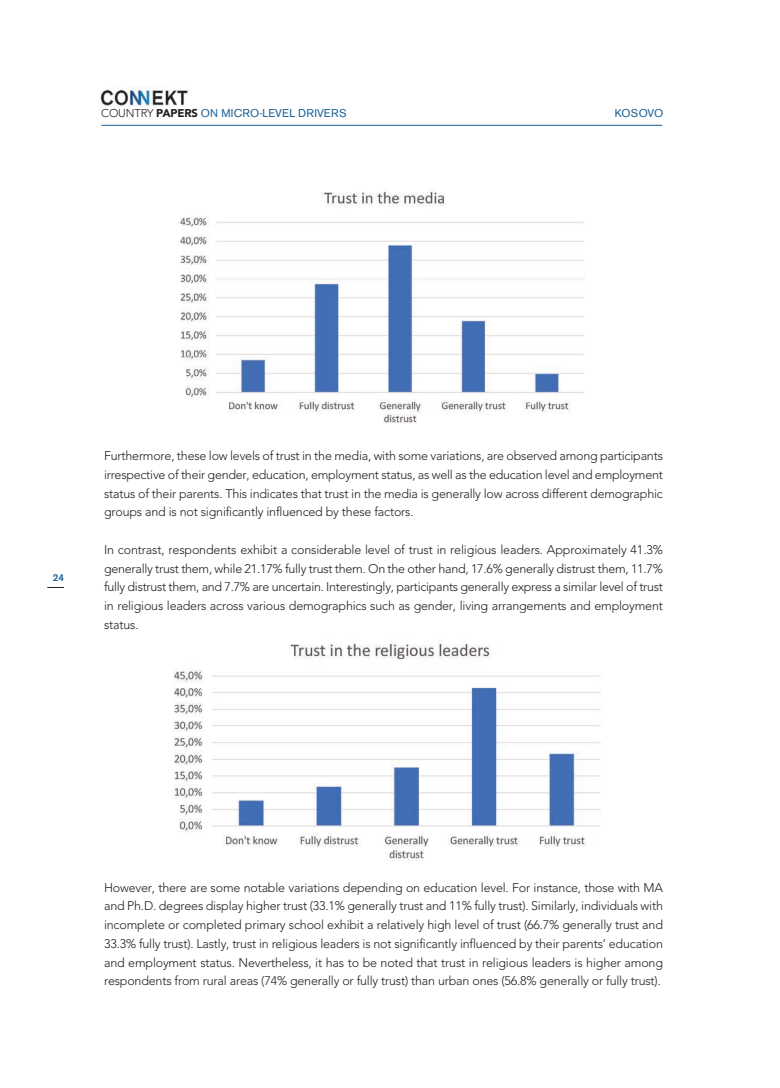
<style>
.page{position:relative;width:780px;height:1088px;background:#fff}
.page>*{position:absolute;margin:0;border:0;box-sizing:border-box;transform-origin:0 0}
.t1{font:300 12.5px/18.8px "Avenir LT Pro";letter-spacing:-.015em;color:#231f20;text-align:justify}
.t2{font:11.25px "Akzidenz Grotesk BE";letter-spacing:.02em;color:#185f95}
.t3{font:500 10px "Akzidenz Grotesk BE";color:#185f95}
.s1{font-family:"Avenir LT Pro";font-weight:300;color:#231f20}
.s2{font-family:"Avenir LT Pro";font-weight:900;color:#231f20}
</style>
<div class="page">
<img style="left:100px;top:87px;width:88px;height:20px">
<svg style="left:47px;top:587px;width:17px;height:1px"></svg>
<hr style="left:101px;top:125px;width:561px;height:1px;background:#185f95">
<img style="left:179px;top:190px;width:405px;height:233px">
<img style="left:174px;top:641px;width:427px;height:220px">
<p class="t2" style="left:101px;top:109px;width:247px"><span class="s1">COUNTRY</span> <span class="s2">PAPERS</span> ON MICRO-LEVEL DRIVERS</p>
<p class="t2" style="left:614px;top:109px;width:50px">KOSOVO</p>
<p class="t3" style="left:53px;top:574px;width:13px">24</p>
<p class="t1" style="left:104px;top:448px;width:560px">Furthermore, these low levels of trust in the media, with some variations, are observed among participants irrespective of their gender, education, employment status, as well as the education level and employment status of their parents. This indicates that trust in the media is generally low across different demographic groups and is not significantly influenced by these factors.</p>
<p class="t1" style="left:104px;top:541px;width:560px">In contrast, respondents exhibit a considerable level of trust in religious leaders. Approximately 41.3% generally trust them, while 21.17% fully trust them. On the other hand, 17.6% generally distrust them, 11.7% fully distrust them, and 7.7% are uncertain. Interestingly, participants generally express a similar level of trust in religious leaders across various demographics such as gender, living arrangements and employment status.</p>
<p class="t1" style="left:104px;top:879px;width:560px">However, there are some notable variations depending on education level. For instance, those with MA and Ph.D. degrees display higher trust (33.1% generally trust and 11% fully trust). Similarly, individuals with incomplete or completed primary school exhibit a relatively high level of trust (66.7% generally trust and 33.3% fully trust). Lastly, trust in religious leaders is not significantly influenced by their parents’ education and employment status. Nevertheless, it has to be noted that trust in religious leaders is higher among respondents from rural areas (74% generally or fully trust) than urban ones (56.8% generally or fully trust).</p>
</div>
